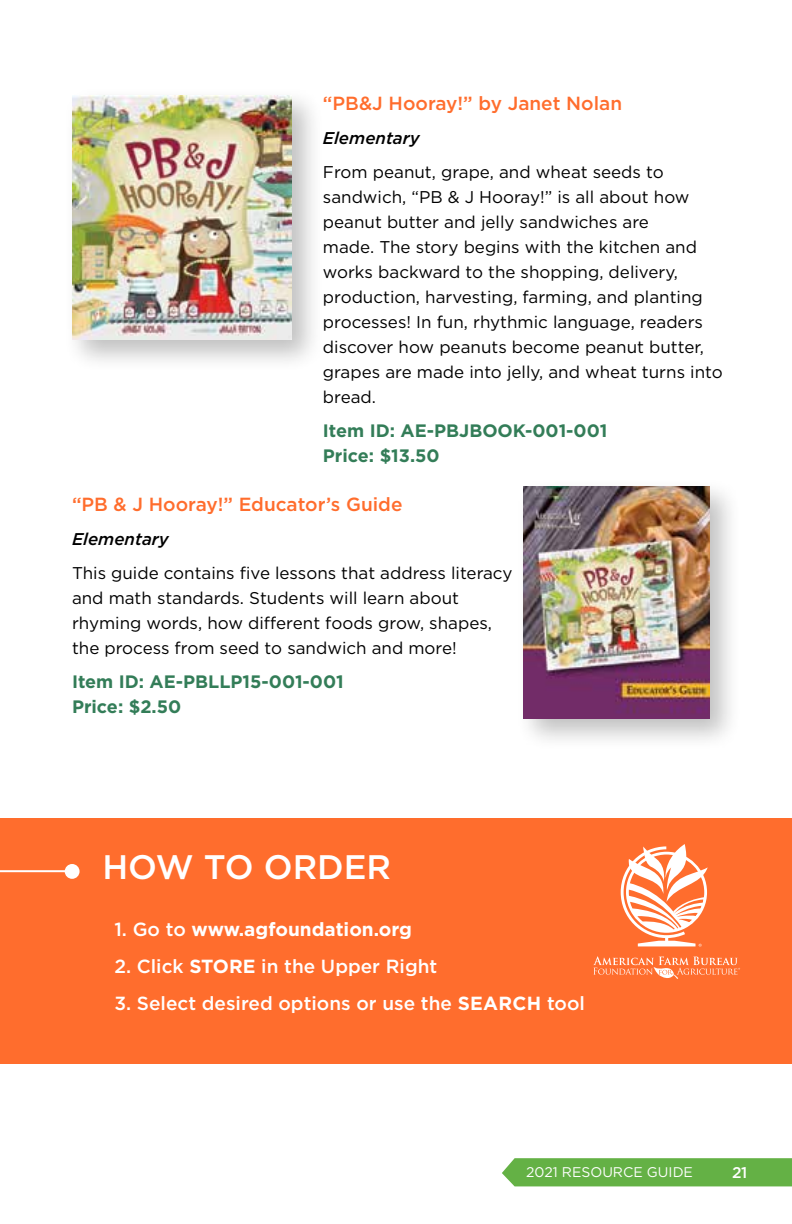
<style>
.page{position:relative;width:792px;height:1224px;background:#fff}
.page>*{position:absolute;margin:0;border:0;box-sizing:border-box;transform-origin:0 0}
.t1{font:500 34px "Gotham";color:#fff}
.t2{font:500 19px "Gotham";color:#fff}
.t3{font:500 19px "Gotham";color:#ff6d2d}
.t4{font:700 19px "Gotham";color:#fff}
.t5{font:700 18px/25px "Gotham";color:#337d58}
.t6{font:17px/25px "Gotham";color:#000}
.t7{font:italic 500 17px "Gotham";color:#000}
.t8{font:500 15.6px "Gotham";color:#fff}
.t9{font:14px "Gotham";color:#fff}
.s1{font-weight:500}
.s2{font-weight:700}
</style>
<div class="page">
<div style="left:502px;top:1158px;width:290px;height:28px;background:#64b145"></div>
<div style="left:63px;top:86px;width:262px;height:287px;background:#000;opacity:.25"></div>
<img style="left:72px;top:95px;width:220px;height:245px">
<div style="left:515px;top:477px;width:227px;height:275px;background:#000;opacity:.25"></div>
<img style="left:524px;top:486px;width:185px;height:233px">
<div style="left:0;top:818px;width:792px;height:246px;background:#ff6d2d"></div>
<hr style="left:0;top:870px;width:72px;height:2px;background:#fff">
<div style="left:65px;top:864px;width:15px;height:15px;background:#fff;border-radius:50%"></div>
<svg style="left:593px;top:956px;width:147px;height:23px"></svg>
<svg style="left:621px;top:844px;width:87px;height:103px"></svg>
<p class="t3" style="left:323px;top:91px;width:301px">“PB&amp;J Hooray!” by Janet Nolan</p>
<p class="t7" style="left:323px;top:127px;width:98px">Elementary</p>
<p class="t6" style="left:323px;top:159px;width:401px">From peanut, grape, and wheat seeds to sandwich, “PB &amp; J Hooray!” is all about how peanut butter and jelly sandwiches are<br>made. The story begins with the kitchen and works backward to the shopping, delivery, production, harvesting, farming, and planting processes! In fun, rhythmic language, readers discover how peanuts become peanut butter, grapes are made into jelly, and wheat turns into bread.</p>
<p class="t5" style="left:323px;top:418px;width:286px">Item ID: AE-PBJBOOK-001-001<br>Price: $13.50</p>
<p class="t3" style="left:72px;top:492px;width:332px">“PB &amp; J Hooray!” Educator’s Guide</p>
<p class="t7" style="left:72px;top:528px;width:98px">Elementary</p>
<p class="t6" style="left:72px;top:560px;width:442px">This guide contains five lessons that address literacy and math standards. Students will learn about rhyming words, how different foods grow, shapes, the process from seed to sandwich and more!</p>
<p class="t5" style="left:72px;top:668px;width:273px">Item ID: AE-PBLLP15-001-001<br>Price: $2.50</p>
<h1 class="t1" style="left:102px;top:844px;width:290px">HOW TO ORDER</h1>
<p class="t4" style="left:114px;top:918px;width:299px"><span class="s1">1. Go to</span> www.agfoundation.org</p>
<p class="t2" style="left:114px;top:954px;width:324px">2. Click <span class="s2">STORE</span> in the Upper Right</p>
<p class="t2" style="left:114px;top:991px;width:472px">3. Select desired options or use the <span class="s2">SEARCH</span> tool</p>
<p class="t9" style="left:526px;top:1163px;width:168px">2021 RESOURCE GUIDE</p>
<p class="t8" style="left:732px;top:1162px;width:17px">21</p>
</div>
